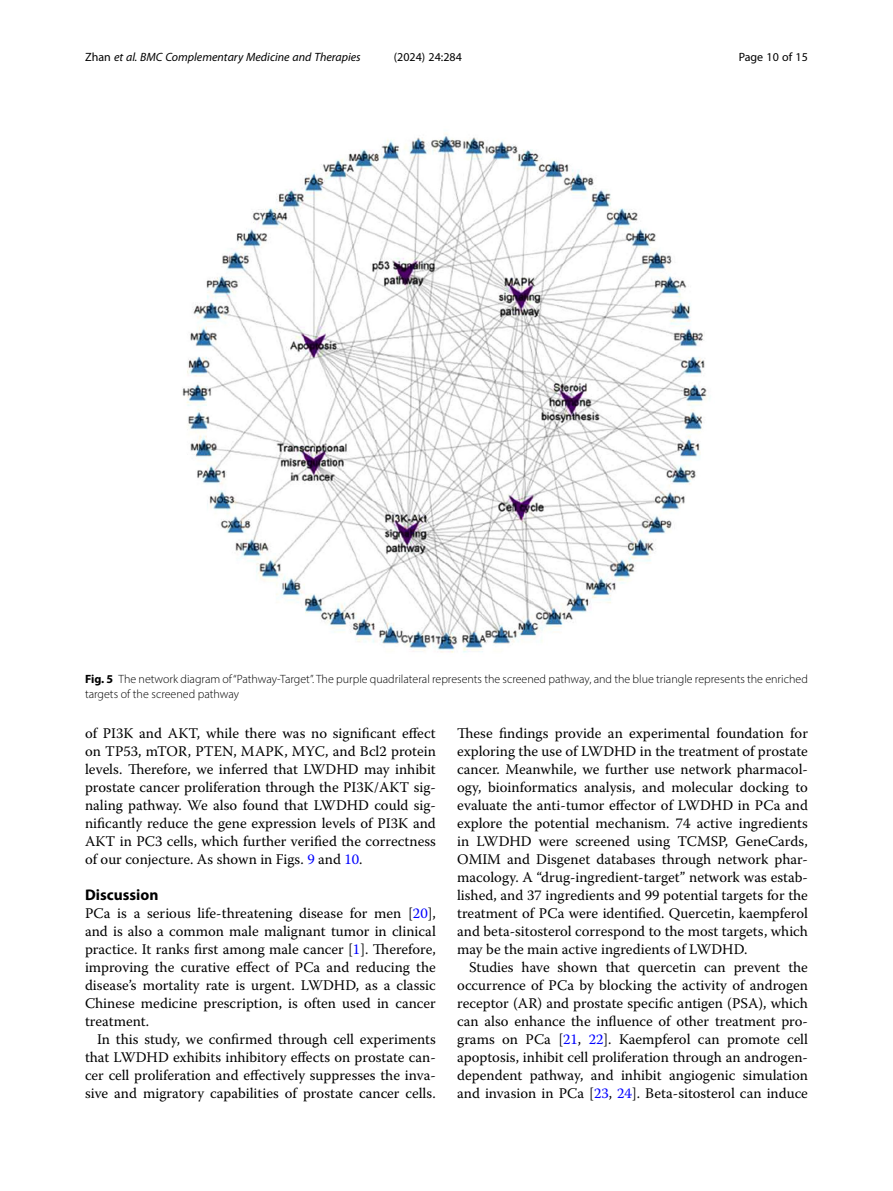
<style>
.page{position:relative;width:893px;height:1191px;background:#fff}
.page>*{position:absolute;margin:0;border:0;box-sizing:border-box;transform-origin:0 0}
.Head_1{font:700 15.45px "Myriad Pro";color:#000}
.Body_Text_Indent{font:14.7px/18px "Warnock Pro";color:#000;text-align:justify}
.Body_Text{font:14.7px/18px "Warnock Pro";color:#000;text-align:justify}
.Figure_Caption{font:300 12px/15px "Myriad Pro";color:#000}
.t1{font:italic 12px "Myriad Pro";color:#000}
.t2{font:12px "Myriad Pro";color:#000}
.s1{font-style:normal}
.s2{font-weight:700}
.s3{color:#00f}
</style>
<div class="page">
<img style="left:182px;top:133px;width:528px;height:520px">
<p class="t1" style="left:85px;top:50px;width:277px"><span class="s1">Zhan</span> et al. BMC Complementary Medicine and Therapies</p>
<p class="t2" style="left:394px;top:50px;width:70px">(2024) 24:284</p>
<p class="t2" style="left:739px;top:50px;width:71px">Page 10 of 15</p>
<p class="Figure_Caption" style="left:85px;top:671px;width:724px"><span class="s2">Fig. 5</span> The network diagram of “Pathway-Target”. The purple quadrilateral represents the screened pathway, and the blue triangle represents the enriched targets of the screened pathway</p>
<p class="Body_Text" style="left:85px;top:724px;width:352px">of PI3K and AKT, while there was no significant effect on TP53, mTOR, PTEN, MAPK, MYC, and Bcl2 protein levels. Therefore, we inferred that LWDHD may inhibit prostate cancer proliferation through the PI3K/AKT sig&shy;naling pathway. We also found that LWDHD could sig&shy;nificantly reduce the gene expression levels of PI3K and AKT in PC3 cells, which further verified the correctness of our conjecture. As shown in Figs. <span class="s3">9</span> and <span class="s3">10</span>.</p>
<p class="Head_1" style="left:85px;top:885px;width:75px">Discussion</p>
<p class="Body_Text" style="left:85px;top:904px;width:352px">PCa is a serious life-threatening disease for men [<span class="s3">20</span>], and is also a common male malignant tumor in clinical practice. It ranks first among male cancer [<span class="s3">1</span>]. Therefore, improving the curative effect of PCa and reducing the disease’s mortality rate is urgent. LWDHD, as a classic Chinese medicine prescription, is often used in cancer treatment.</p>
<p class="Body_Text_Indent" style="left:85px;top:1030px;width:352px;text-indent:12px">In this study, we confirmed through cell experiments that LWDHD exhibits inhibitory effects on prostate can&shy;cer cell proliferation and effectively suppresses the inva&shy;sive and migratory capabilities of prostate cancer cells.</p>
<p class="Body_Text_Indent" style="left:457px;top:724px;width:352px">These findings provide an experimental foundation for exploring the use of LWDHD in the treatment of prostate cancer. Meanwhile, we further use network pharmacol&shy;ogy, bioinformatics analysis, and molecular docking to evaluate the anti-tumor effector of LWDHD in PCa and explore the potential mechanism. 74 active ingredients in LWDHD were screened using TCMSP, GeneCards, OMIM and Disgenet databases through network phar&shy;macology. A “drug-ingredient-target” network was estab&shy;lished, and 37 ingredients and 99 potential targets for the treatment of PCa were identified. Quercetin, kaempferol and beta-sitosterol correspond to the most targets, which may be the main active ingredients of LWDHD.</p>
<p class="Body_Text_Indent" style="left:457px;top:958px;width:352px;text-indent:12px">Studies have shown that quercetin can prevent the occurrence of PCa by blocking the activity of androgen receptor (AR) and prostate specific antigen (PSA), which can also enhance the influence of other treatment pro&shy;grams on PCa [<span class="s3">21</span>, <span class="s3">22</span>]. Kaempferol can promote cell apoptosis, inhibit cell proliferation through an androgen&shy;dependent pathway, and inhibit angiogenic simulation and invasion in PCa [<span class="s3">23</span>, <span class="s3">24</span>]. Beta-sitosterol can induce</p>
</div>
